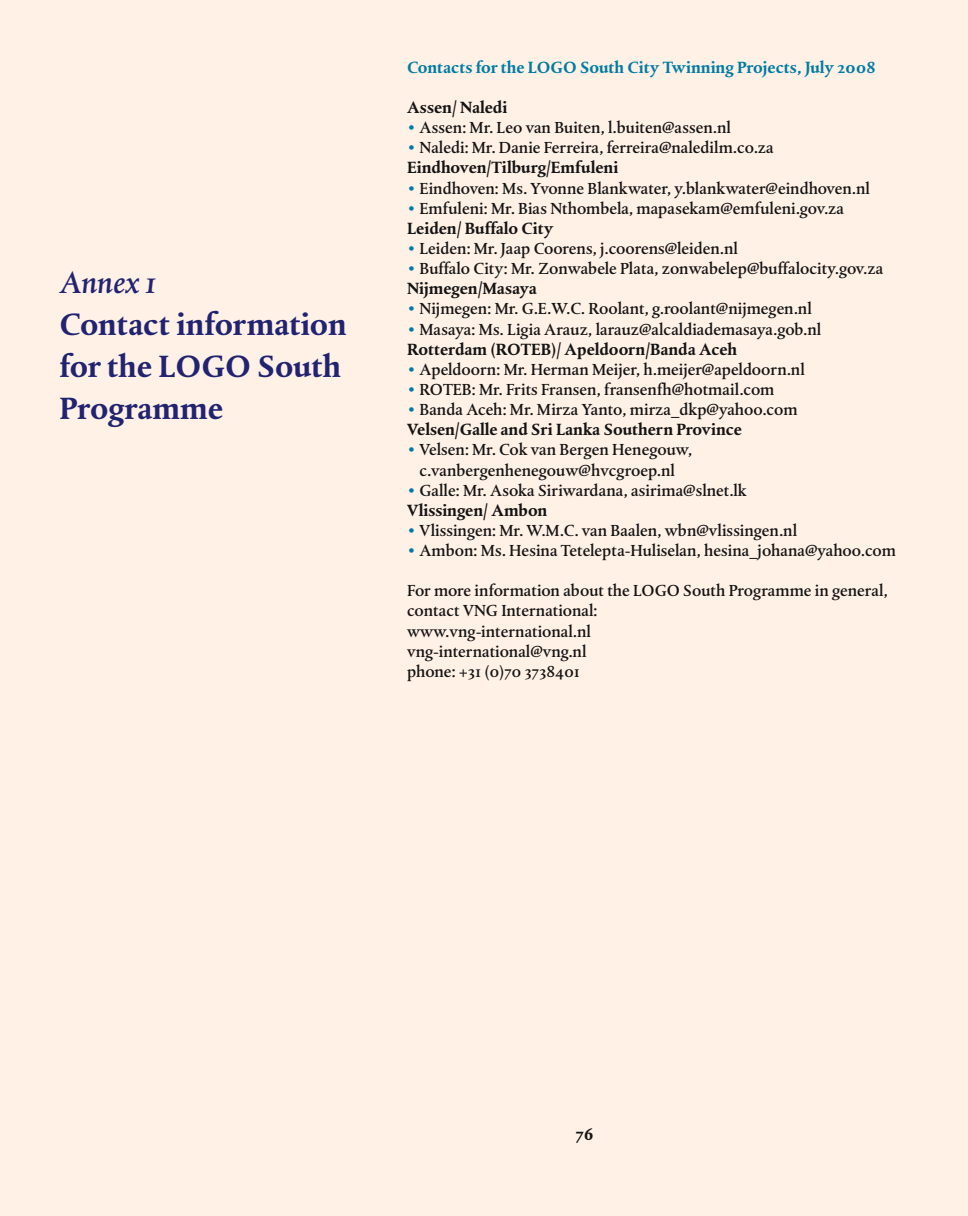
<style>
.page{position:relative;width:968px;height:1216px;background:#fff}
.page>*{position:absolute;margin:0;border:0;box-sizing:border-box;transform-origin:0 0}
.t1{font:700 31.5px/42px "DTL Albertina ST";color:#222370}
.t2{font:italic 31.5px "DTL Albertina ST Medium";color:#222370}
.t3{font:700 17.5px "DTL Albertina ST";color:#141314}
.t4{font:16.62px/20.1px "DTL Albertina ST Medium";color:#141314;text-align:center}
.t5{font:700 16.62px "DTL Albertina ST";color:#141314}
.t6{font:700 16.62px "DTL Albertina ST";color:#007ba3}
.s1{color:#007ba3}
</style>
<div class="page">
<div style="left:0;top:0;width:967px;height:1215px;background:#fff1e6"></div>
<h1 class="t2" style="left:60px;top:269px;width:97px">Annex 1</h1>
<h1 class="t1" style="left:60px;top:306px;width:288px">Contact information for the LOGO South<br>Programme</h1>
<p class="t6" style="left:407px;top:60px;width:470px">Contacts for the LOGO South City Twinning Projects, July 2008</p>
<p class="t5" style="left:407px;top:100px;width:102px">Assen/ Naledi</p>
<p class="t4" style="left:407px;top:119px;width:325px"><span class="s1">•</span> Assen: Mr. Leo van Buiten, l.buiten@assen.nl</p>
<p class="t4" style="left:407px;top:139px;width:368px"><span class="s1">•</span> Naledi: Mr. Danie Ferreira, ferreira@naledilm.co.za</p>
<p class="t5" style="left:407px;top:160px;width:213px">Eindhoven/Tilburg/Emfuleni</p>
<p class="t4" style="left:407px;top:179px;width:464px"><span class="s1">•</span> Eindhoven: Ms. Yvonne Blankwater, y.blankwater@eindhoven.nl</p>
<p class="t4" style="left:407px;top:199px;width:438px"><span class="s1">•</span> Emfuleni: Mr. Bias Nthombela, mapasekam@emfuleni.gov.za</p>
<p class="t5" style="left:407px;top:221px;width:148px">Leiden/ Buffalo City</p>
<p class="t4" style="left:407px;top:240px;width:332px"><span class="s1">•</span> Leiden: Mr. Jaap Coorens, j.coorens@leiden.nl</p>
<p class="t4" style="left:407px;top:260px;width:477px"><span class="s1">•</span> Buffalo City: Mr. Zonwabele Plata, zonwabelep@buffalocity.gov.za</p>
<p class="t5" style="left:407px;top:281px;width:131px">Nijmegen/Masaya</p>
<p class="t4" style="left:407px;top:300px;width:406px"><span class="s1">•</span> Nijmegen: Mr. G.E.W.C. Roolant, g.roolant@nijmegen.nl</p>
<p class="t4" style="left:407px;top:320px;width:415px"><span class="s1">•</span> Masaya: Ms. Ligia Arauz, larauz@alcaldiademasaya.gob.nl</p>
<p class="t5" style="left:407px;top:342px;width:331px">Rotterdam (ROTEB)/ Apeldoorn/Banda Aceh</p>
<p class="t4" style="left:407px;top:360px;width:399px"><span class="s1">•</span> Apeldoorn: Mr. Herman Meijer, h.meijer@apeldoorn.nl</p>
<p class="t4" style="left:407px;top:380px;width:369px"><span class="s1">•</span> ROTEB: Mr. Frits Fransen, fransenfh@hotmail.com</p>
<p class="t4" style="left:407px;top:401px;width:392px"><span class="s1">•</span> Banda Aceh: Mr. Mirza Yanto, mirza_dkp@yahoo.com</p>
<p class="t5" style="left:407px;top:422px;width:336px">Velsen/Galle and Sri Lanka Southern Province</p>
<p class="t4" style="left:407px;top:441px;width:286px"><span class="s1">•</span> Velsen: Mr. Cok van Bergen Henegouw, c.vanbergenhenegouw@hvcgroep.nl</p>
<p class="t4" style="left:407px;top:481px;width:341px"><span class="s1">•</span> Galle: Mr. Asoka Siriwardana, asirima@slnet.lk</p>
<p class="t5" style="left:407px;top:503px;width:142px">Vlissingen/ Ambon</p>
<p class="t4" style="left:407px;top:521px;width:391px"><span class="s1">•</span> Vlissingen: Mr. W.M.C. van Baalen, wbn@vlissingen.nl</p>
<p class="t4" style="left:407px;top:541px;width:490px"><span class="s1">•</span> Ambon: Ms. Hesina Tetelepta-Huliselan, hesina_johana@yahoo.com</p>
<p class="t4" style="left:407px;top:582px;width:482px;text-align:left">For more information about the LOGO South Programme in general, contact VNG International:<br>www.vng-international.nl<br>vng-international@vng.nl<br>phone: +31 (0)70 3738401</p>
<p class="t3" style="left:575px;top:1126px;width:19px">76</p>
</div>
